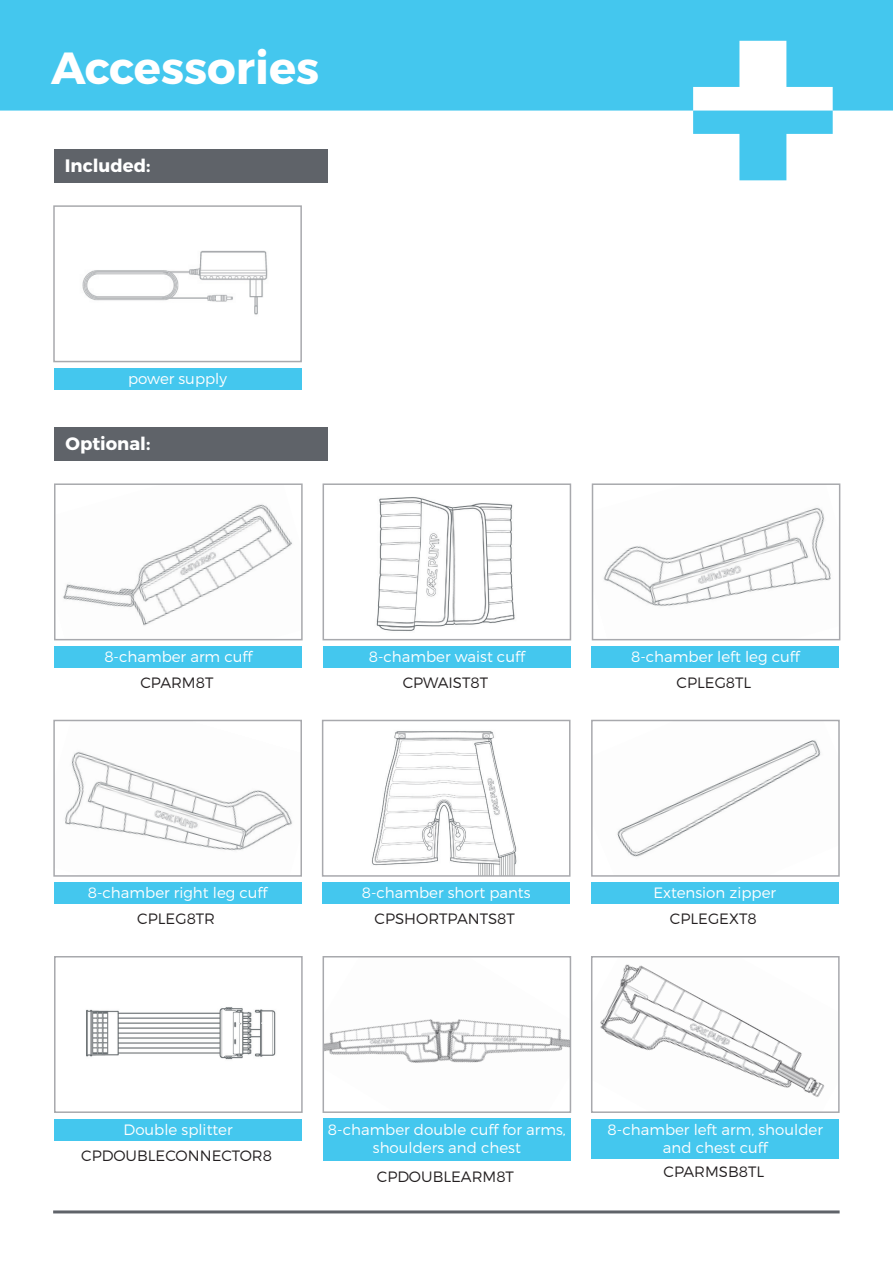
<style>
.page{position:relative;width:893px;height:1263px;background:#fff}
.page>*{position:absolute;margin:0;border:0;box-sizing:border-box;transform-origin:0 0}
.t1{font:700 45px "Montserrat";color:#fff}
.t2{font:700 18px "Montserrat";color:#fff}
.t3{font:300 15px/18px "Montserrat";color:#fff;text-align:center}
.t4{font:300 15px "Montserrat";color:#231f20}
</style>
<div class="page">
<svg style="left:0;top:0;width:893px;height:180px;fill:#44c7ee"></svg>
<div style="left:54px;top:956px;width:249px;height:157px;border:2px solid #a8a9ad"></div>
<div style="left:54px;top:149px;width:273px;height:33px;background:#5f6369"></div>
<div style="left:55px;top:427px;width:273px;height:33px;background:#5f6369"></div>
<div style="left:53px;top:205px;width:249px;height:157px;border:2px solid #a8a9ad"></div>
<img style="left:63px;top:504px;width:229px;height:122px">
<div style="left:54px;top:483px;width:249px;height:157px;border:2px solid #a8a9ad"></div>
<img style="left:65px;top:751px;width:227px;height:100px">
<div style="left:53px;top:720px;width:249px;height:157px;border:2px solid #a8a9ad"></div>
<img style="left:86px;top:1007px;width:190px;height:53px">
<img style="left:603px;top:507px;width:228px;height:99px">
<div style="left:592px;top:483px;width:248px;height:157px;border:2px solid #a8a9ad"></div>
<img style="left:617px;top:740px;width:204px;height:117px">
<div style="left:591px;top:720px;width:249px;height:157px;border:2px solid #a8a9ad"></div>
<img style="left:376px;top:497px;width:139px;height:134px">
<div style="left:323px;top:483px;width:248px;height:157px;border:2px solid #a8a9ad"></div>
<img style="left:372px;top:731px;width:145px;height:143px">
<div style="left:322px;top:720px;width:248px;height:157px;border:2px solid #a8a9ad"></div>
<img style="left:326px;top:1019px;width:242px;height:44px">
<div style="left:323px;top:956px;width:248px;height:157px;border:2px solid #a8a9ad"></div>
<div style="left:54px;top:368px;width:247px;height:21px;background:#44c7ee"></div>
<div style="left:55px;top:646px;width:247px;height:22px;background:#44c7ee"></div>
<div style="left:54px;top:883px;width:247px;height:21px;background:#44c7ee"></div>
<div style="left:54px;top:1119px;width:248px;height:21px;background:#44c7ee"></div>
<div style="left:323px;top:646px;width:247px;height:22px;background:#44c7ee"></div>
<div style="left:323px;top:883px;width:247px;height:21px;background:#44c7ee"></div>
<div style="left:323px;top:1119px;width:247px;height:42px;background:#44c7ee"></div>
<div style="left:592px;top:646px;width:247px;height:22px;background:#44c7ee"></div>
<div style="left:591px;top:883px;width:247px;height:21px;background:#44c7ee"></div>
<hr style="left:53px;top:1210px;width:787px;height:3px;background:#5f6369">
<img style="left:82px;top:250px;width:186px;height:65px">
<img style="left:600px;top:964px;width:225px;height:133px">
<div style="left:591px;top:956px;width:249px;height:157px;border:2px solid #a8a9ad"></div>
<div style="left:592px;top:1119px;width:247px;height:39px;background:#44c7ee"></div>
<p class="t1" style="left:51px;top:40px;width:270px">Accessories</p>
<p class="t2" style="left:65px;top:154px;width:87px">Included:</p>
<p class="t3" style="left:128px;top:369px;width:100px">power supply</p>
<p class="t2" style="left:66px;top:432px;width:86px">Optional:</p>
<p class="t3" style="left:104px;top:648px;width:149px">8-chamber arm cuff</p>
<p class="t4" style="left:140px;top:674px;width:75px">CPARM8T</p>
<p class="t3" style="left:88px;top:884px;width:181px">8-chamber right leg cuff</p>
<p class="t4" style="left:137px;top:910px;width:79px">CPLEG8TR</p>
<p class="t3" style="left:369px;top:648px;width:158px">8-chamber waist cuff</p>
<p class="t4" style="left:403px;top:674px;width:87px">CPWAIST8T</p>
<p class="t3" style="left:362px;top:884px;width:170px">8-chamber short pants</p>
<p class="t4" style="left:375px;top:910px;width:142px">CPSHORTPANTS8T</p>
<p class="t3" style="left:631px;top:648px;width:170px">8-chamber left leg cuff</p>
<p class="t4" style="left:677px;top:674px;width:76px">CPLEG8TL</p>
<p class="t3" style="left:653px;top:884px;width:124px">Extension zipper</p>
<p class="t4" style="left:670px;top:910px;width:88px">CPLEGEXT8</p>
<p class="t3" style="left:123px;top:1120px;width:111px">Double splitter</p>
<p class="t4" style="left:81px;top:1146px;width:192px">CPDOUBLECONNECTOR8</p>
<p class="t3" style="left:328px;top:1120px;width:239px">8-chamber double cuff for arms, shoulders and chest</p>
<p class="t4" style="left:377px;top:1167px;width:139px">CPDOUBLEARM8T</p>
<p class="t3" style="left:608px;top:1120px;width:217px">8-chamber left arm, shoulder and chest cuff</p>
<p class="t4" style="left:663px;top:1162px;width:102px">CPARMSB8TL</p>
</div>
